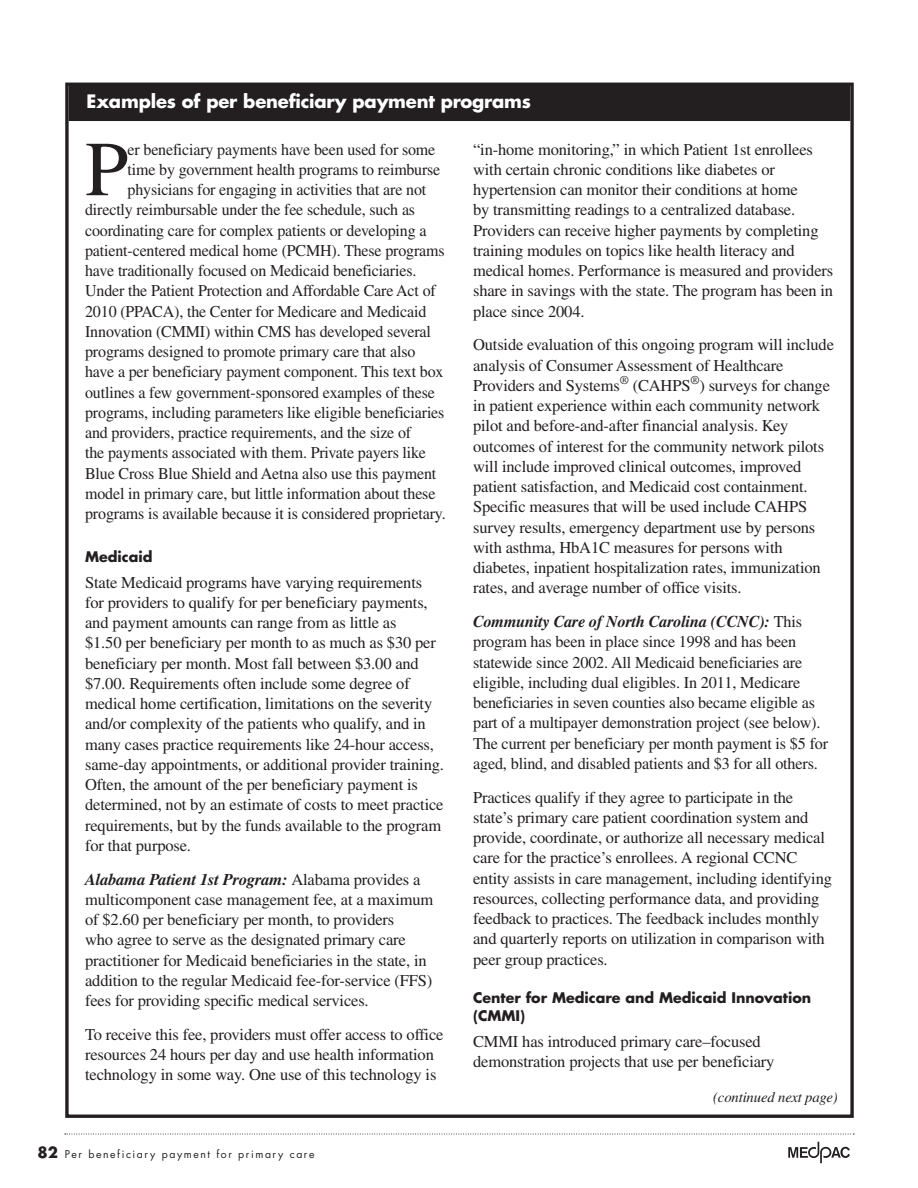
<style>
.page{position:relative;width:918px;height:1188px;background:#fff}
.page>*{position:absolute;margin:0;border:0;box-sizing:border-box;transform-origin:0 0}
.t1{font:77.7px "Times LT Std";color:#231f20}
.t2{font:700 18px "Futura Std";letter-spacing:-.01em;color:#fff}
.t3{font:16.5px/20.2px "Times LT Std";letter-spacing:-.01em;color:#231f20}
.t4{font:italic 14.7px "Times LT Std";letter-spacing:-.01em;color:#231f20}
.t5{font:700 14.25px/18.3px "Futura Std";color:#231f20}
.t6{font:10.5px "Futura Std";letter-spacing:.15em;color:#231f20}
.s1{font-weight:700;font-style:italic}
.s2{font-weight:700;font-size:15px}
</style>
<div class="page">
<svg style="left:65px;top:1134px;width:789px;height:1px"></svg>
<svg style="left:788px;top:1142px;width:62px;height:21px"></svg>
<div style="left:69px;top:83px;width:781px;height:38px;background:#231f20"></div>
<p class="t2" style="left:87px;top:89px;width:446px">Examples of per beneficiary payment programs</p>
<h1 class="t1" style="left:85px;top:125px;width:45px">P</h1>
<p class="t3" style="left:128px;top:139px;width:309px">er beneficiary payments have been used for some</p>
<p class="t3" style="left:473px;top:139px;width:362px">“in-home monitoring,” in which Patient 1st enrollees with certain chronic conditions like diabetes or hypertension can monitor their conditions at home<br>by transmitting readings to a centralized database.<br>Providers can receive higher payments by completing training modules on topics like health literacy and medical homes. Performance is measured and providers share in savings with the state. The program has been in place since 2004.</p>
<p class="t3" style="left:473px;top:335px;width:362px">Outside evaluation of this ongoing program will include analysis of Consumer Assessment of Healthcare Providers and Systems<sup>®</sup> (CAHPS<sup>®</sup>) surveys for change in patient experience within each community network pilot and before-and-after financial analysis. Key outcomes of interest for the community network pilots will include improved clinical outcomes, improved patient satisfaction, and Medicaid cost containment.<br>Specific measures that will be used include CAHPS survey results, emergency department use by persons with asthma, HbA1C measures for persons with diabetes, inpatient hospitalization rates, immunization rates, and average number of office visits.</p>
<p class="t3" style="left:473px;top:611px;width:357px"><span class="s1">Community Care of North Carolina (CCNC):</span> This program has been in place since 1998 and has been statewide since 2002. All Medicaid beneficiaries are eligible, including dual eligibles. In 2011, Medicare beneficiaries in seven counties also became eligible as part of a multipayer demonstration project (see below).<br>The current per beneficiary per month payment is $5 for aged, blind, and disabled patients and $3 for all others.</p>
<p class="t3" style="left:473px;top:787px;width:360px">Practices qualify if they agree to participate in the state’s primary care patient coordination system and provide, coordinate, or authorize all necessary medical care for the practice’s enrollees. A regional CCNC entity assists in care management, including identifying resources, collecting performance data, and providing feedback to practices. The feedback includes monthly and quarterly reports on utilization in comparison with peer group practices.</p>
<p class="t5" style="left:473px;top:988px;width:340px">Center for Medicare and Medicaid Innovation (CMMI)</p>
<p class="t3" style="left:473px;top:1031px;width:303px">CMMI has introduced primary care–focused demonstration projects that use per beneficiary</p>
<p class="t4" style="left:713px;top:1089px;width:126px">(continued next page)</p>
<p class="t3" style="left:128px;top:159px;width:314px">time by government health programs to reimburse</p>
<p class="t3" style="left:128px;top:179px;width:300px">physicians for engaging in activities that are not</p>
<p class="t3" style="left:85px;top:200px;width:332px">directly reimbursable under the fee schedule, such as</p>
<p class="t3" style="left:85px;top:220px;width:343px">coordinating care for complex patients or developing a</p>
<p class="t3" style="left:85px;top:240px;width:361px">patient-centered medical home (PCMH). These programs</p>
<p class="t3" style="left:85px;top:260px;width:333px">have traditionally focused on Medicaid beneficiaries.</p>
<p class="t3" style="left:85px;top:281px;width:352px">Under the Patient Protection and Affordable Care Act of</p>
<p class="t3" style="left:85px;top:301px;width:343px">2010 (PPACA), the Center for Medicare and Medicaid</p>
<p class="t3" style="left:85px;top:321px;width:347px">Innovation (CMMI) within CMS has developed several</p>
<p class="t3" style="left:85px;top:341px;width:332px">programs designed to promote primary care that also</p>
<p class="t3" style="left:85px;top:362px;width:360px">have a per beneficiary payment component. This text box</p>
<p class="t3" style="left:85px;top:382px;width:351px">outlines a few government-sponsored examples of these</p>
<p class="t3" style="left:85px;top:402px;width:361px">programs, including parameters like eligible beneficiaries</p>
<p class="t3" style="left:85px;top:422px;width:328px">and providers, practice requirements, and the size of</p>
<p class="t3" style="left:85px;top:443px;width:342px">the payments associated with them. Private payers like</p>
<p class="t3" style="left:85px;top:463px;width:353px">Blue Cross Blue Shield and Aetna also use this payment</p>
<p class="t3" style="left:85px;top:483px;width:352px">model in primary care, but little information about these</p>
<p class="t3" style="left:85px;top:503px;width:362px">programs is available because it is considered proprietary.</p>
<p class="t5" style="left:85px;top:547px;width:69px">Medicaid</p>
<p class="t3" style="left:85px;top:572px;width:360px">State Medicaid programs have varying requirements for providers to qualify for per beneficiary payments, and payment amounts can range from as little as<br>$1.50 per beneficiary per month to as much as $30 per beneficiary per month. Most fall between $3.00 and $7.00. Requirements often include some degree of medical home certification, limitations on the severity and/or complexity of the patients who qualify, and in many cases practice requirements like 24-hour access, same-day appointments, or additional provider training.<br>Often, the amount of the per beneficiary payment is determined, not by an estimate of costs to meet practice requirements, but by the funds available to the program for that purpose.</p>
<p class="t3" style="left:85px;top:869px;width:350px"><span class="s1">Alabama Patient 1st Program:</span> Alabama provides a multicomponent case management fee, at a maximum of $2.60 per beneficiary per month, to providers<br>who agree to serve as the designated primary care practitioner for Medicaid beneficiaries in the state, in addition to the regular Medicaid fee-for-service (FFS) fees for providing specific medical services.</p>
<p class="t3" style="left:85px;top:1024px;width:360px">To receive this fee, providers must offer access to office resources 24 hours per day and use health information technology in some way. One use of this technology is</p>
<p class="t6" style="left:37px;top:1147px;width:279px"><span class="s2">82</span> Per beneficiary payment for primary care</p>
</div>
